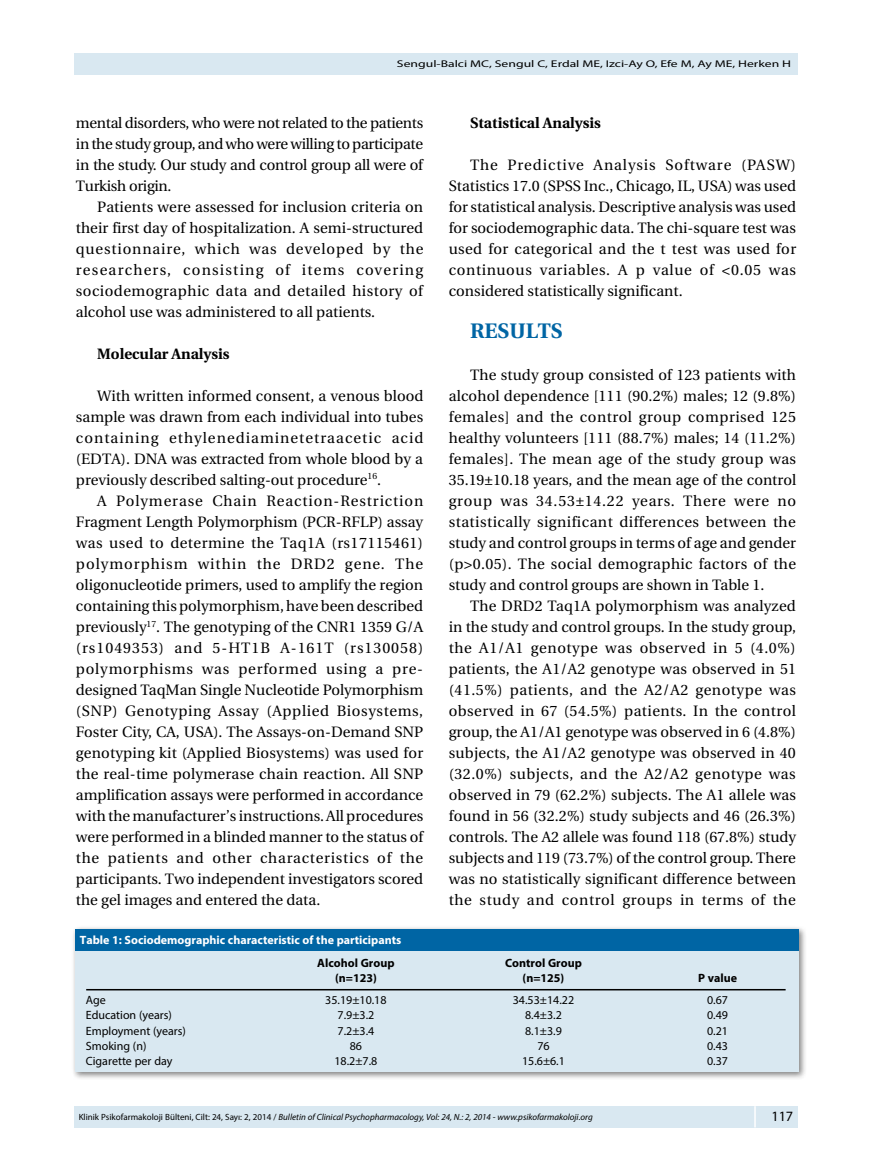
<style>
.page{position:relative;width:872px;height:1170px;background:#fff}
.page>*{position:absolute;margin:0;border:0;box-sizing:border-box;transform-origin:0 0}
.t1{font:21px "Utopia Bold Tr";color:#0065a4}
.t2{font:15px/21px "Utopia Medium Tr";color:#000;text-align:justify}
.t3{font:15px "Utopia Bold Tr";color:#000}
.t4{font:14.25px "Myriad Pro";color:#000}
.t5{font:12px "Myriad Pro";color:#000}
.t6{font:700 12px "Myriad Pro";color:#fff}
.t7{font:700 12px "Myriad Pro";color:#000}
.t8{font:9.75px "Myriad Pro";color:#000;scale:1.4 1}
.t9{font:italic 9px "Myriad Pro";color:#000}
.s1{font-style:normal}
</style>
<div class="page">
<div style="left:74px;top:1106px;width:723px;height:21px;background:#d9e8f1"></div>
<svg style="left:754px;top:1106px;width:1px;height:21px"></svg>
<div style="left:74px;top:53px;width:723px;height:21px;background:#d9e8f1"></div>
<div style="left:71px;top:924px;width:736px;height:156px;background:#000;opacity:.5"></div>
<div style="left:75px;top:928px;width:723px;height:23px;background:#0065a4"></div>
<div style="left:75px;top:951px;width:723px;height:120px;background:#d9e8f1"></div>
<hr style="left:86px;top:988px;width:699px;height:2px;background:#000">
<p class="t8" style="left:397px;top:58px;width:283px">Sengul-Balci MC, Sengul C, Erdal ME, Izci-Ay O, Efe M, Ay ME, Herken H</p>
<p class="t2" style="left:76px;top:112px;width:349px">mental disorders, who were not related to the patients in the study group, and who were willing to participate in the study. Our study and control group all were of Turkish origin.</p>
<p class="t2" style="left:76px;top:196px;width:349px;text-indent:21px">Patients were assessed for inclusion criteria on their first day of hospitalization. A semi-structured questionnaire, which was developed by the researchers, consisting of items covering sociodemographic data and detailed history of alcohol use was administered to all patients.</p>
<p class="t3" style="left:97px;top:345px;width:134px">Molecular Analysis</p>
<p class="t2" style="left:76px;top:385px;width:349px;text-indent:21px">With written informed consent, a venous blood sample was drawn from each individual into tubes containing ethylenediaminetetraacetic acid (EDTA). DNA was extracted from whole blood by a previously described salting-out procedure<sup>16</sup>.</p>
<p class="t2" style="left:76px;top:490px;width:349px;text-indent:21px">A Polymerase Chain Reaction-Restriction Fragment Length Polymorphism (PCR-RFLP) assay was used to determine the Taq1A (rs17115461) polymorphism within the DRD2 gene. The oligonucleotide primers, used to amplify the region containing this polymorphism, have been described previously<sup>17</sup>. The genotyping of the CNR1 1359 G/A (rs1049353) and 5-HT1B A-161T (rs130058) polymorphisms was performed using a pre&shy;designed TaqMan Single Nucleotide Polymorphism (SNP) Genotyping Assay (Applied Biosystems, Foster City, CA, USA). The Assays-on-Demand SNP genotyping kit (Applied Biosystems) was used for the real-time polymerase chain reaction. All SNP amplification assays were performed in accordance with the manufacturer’s instructions. All procedures were performed in a blinded manner to the status of the patients and other characteristics of the participants. Two independent investigators scored the gel images and entered the data.</p>
<p class="t3" style="left:470px;top:114px;width:132px">Statistical Analysis</p>
<p class="t2" style="left:449px;top:154px;width:349px;text-indent:21px">The Predictive Analysis Software (PASW)<br>Statistics 17.0 (SPSS Inc., Chicago, IL, USA) was used for statistical analysis. Descriptive analysis was used for sociodemographic data. The chi-square test was used for categorical and the t test was used for continuous variables. A p value of &lt;0.05 was considered statistically significant.</p>
<h1 class="t1" style="left:470px;top:318px;width:94px">RESULTS</h1>
<p class="t2" style="left:449px;top:364px;width:349px;text-indent:21px">The study group consisted of 123 patients with alcohol dependence [111 (90.2%) males; 12 (9.8%) females] and the control group comprised 125 healthy volunteers [111 (88.7%) males; 14 (11.2%) females]. The mean age of the study group was 35.19±10.18 years, and the mean age of the control group was 34.53±14.22 years. There were no statistically significant differences between the study and control groups in terms of age and gender (p&gt;0.05). The social demographic factors of the study and control groups are shown in Table 1.</p>
<p class="t2" style="left:449px;top:595px;width:349px;text-indent:21px">The DRD2 Taq1A polymorphism was analyzed in the study and control groups. In the study group, the A1/A1 genotype was observed in 5 (4.0%) patients, the A1/A2 genotype was observed in 51 (41.5%) patients, and the A2/A2 genotype was observed in 67 (54.5%) patients. In the control group, the A1/A1 genotype was observed in 6 (4.8%) subjects, the A1/A2 genotype was observed in 40 (32.0%) subjects, and the A2/A2 genotype was observed in 79 (62.2%) subjects. The A1 allele was found in 56 (32.2%) study subjects and 46 (26.3%) controls. The A2 allele was found 118 (67.8%) study subjects and 119 (73.7%) of the control group. There was no statistically significant difference between the study and control groups in terms of the</p>
<p class="t6" style="left:80px;top:932px;width:323px">Table 1: Sociodemographic characteristic of the participants</p>
<p class="t7" style="left:317px;top:955px;width:79px">Alcohol Group</p>
<p class="t7" style="left:505px;top:955px;width:78px">Control Group</p>
<p class="t7" style="left:335px;top:970px;width:43px">(n=123)</p>
<p class="t7" style="left:522px;top:970px;width:43px">(n=125)</p>
<p class="t7" style="left:698px;top:970px;width:40px">P value</p>
<p class="t5" style="left:86px;top:992px;width:22px">Age</p>
<p class="t5" style="left:325px;top:992px;width:63px">35.19±10.18</p>
<p class="t5" style="left:513px;top:992px;width:63px">34.53±14.22</p>
<p class="t5" style="left:707px;top:992px;width:22px">0.67</p>
<p class="t5" style="left:86px;top:1007px;width:88px">Education (years)</p>
<p class="t5" style="left:337px;top:1007px;width:38px">7.9±3.2</p>
<p class="t5" style="left:525px;top:1007px;width:38px">8.4±3.2</p>
<p class="t5" style="left:707px;top:1007px;width:22px">0.49</p>
<p class="t5" style="left:86px;top:1022px;width:102px">Employment (years)</p>
<p class="t5" style="left:337px;top:1022px;width:38px">7.2±3.4</p>
<p class="t5" style="left:525px;top:1022px;width:38px">8.1±3.9</p>
<p class="t5" style="left:707px;top:1022px;width:22px">0.21</p>
<p class="t5" style="left:86px;top:1037px;width:62px">Smoking (n)</p>
<p class="t5" style="left:350px;top:1037px;width:14px">86</p>
<p class="t5" style="left:537px;top:1037px;width:14px">76</p>
<p class="t5" style="left:707px;top:1037px;width:22px">0.43</p>
<p class="t5" style="left:86px;top:1052px;width:88px">Cigarette per day</p>
<p class="t5" style="left:334px;top:1052px;width:44px">18.2±7.8</p>
<p class="t5" style="left:522px;top:1052px;width:44px">15.6±6.1</p>
<p class="t5" style="left:707px;top:1052px;width:22px">0.37</p>
<p class="t9" style="left:79px;top:1111px;width:515px"><span class="s1">Klinik Psikofarmakoloji Bülteni, Cilt: 24, Sayı: 2, 2014 /</span> Bulletin of Clinical Psychopharmacology, Vol: 24, N.: 2, 2014 - www.psikofarmakoloji.org</p>
<p class="t4" style="left:771px;top:1107px;width:23px">117</p>
</div>
